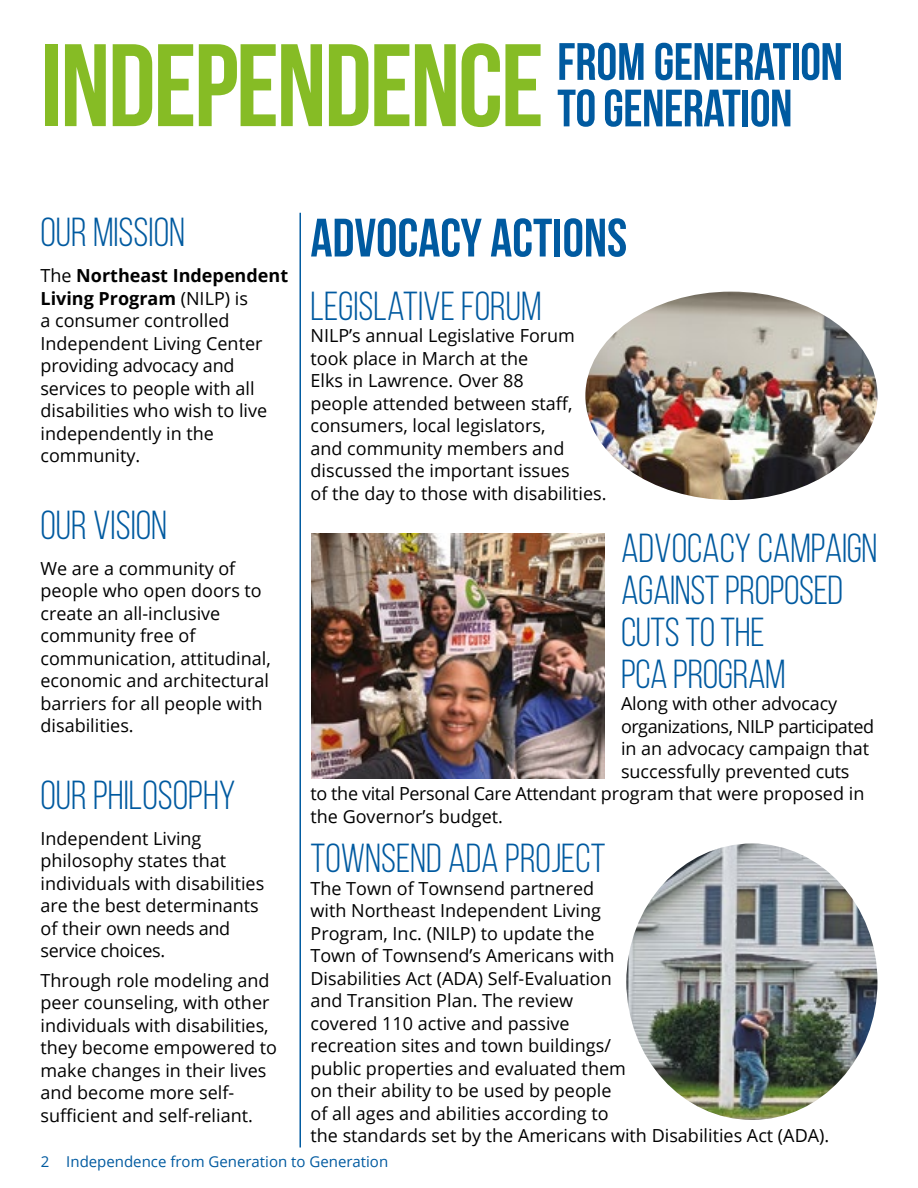
<style>
.page{position:relative;width:918px;height:1188px;background:#fff}
.page>*{position:absolute;margin:0;border:0;box-sizing:border-box;transform-origin:0 0}
.Paragraph_Style_9{font:700 117px "Bebas Neue";letter-spacing:-.02em;color:#86bc25}
.Paragraph_Style_15{font:700 54px "Bebas Neue";color:#005aa0}
.Paragraph_Style_9-2{font:700 52.5px/46.5px "Bebas Neue";letter-spacing:-.01em;color:#005aa0}
.Paragraph_Style_15-2{font:40.5px/42px "Bebas Neue";color:#005aa0}
.Paragraph_Style_14{font:40.5px "Bebas Neue";color:#005aa0}
.Paragraph_Style_15-3{font:18px/22.5px "Open Sans";color:#000}
.t1{font:15px "Open Sans";color:#005aa0}
.s1{font-weight:700}
</style>
<div class="page">
<img style="left:311px;top:533px;width:294px;height:246px">
<hr style="left:299px;top:213px;width:2px;height:935px;background:#005aa0">
<img style="left:585px;top:292px;width:293px;height:208px">
<img style="left:626px;top:843px;width:252px;height:277px">
<p class="Paragraph_Style_9" style="left:40px;top:22px;width:505px">INDEPENDENCE</p>
<p class="Paragraph_Style_9-2" style="left:557px;top:38px;width:287px">FROM GENERATION<br>TO GENERATION</p>
<p class="Paragraph_Style_14" style="left:40px;top:211px;width:146px">OUR MISSION</p>
<p class="Paragraph_Style_15-3" style="left:40px;top:264px;width:249px">The <span class="s1">Northeast Independent<br>Living Program</span> (NILP) is<br>a consumer controlled<br>Independent Living Center providing advocacy and services to people with all disabilities who wish to live independently in the community.</p>
<p class="Paragraph_Style_15-2" style="left:40px;top:504px;width:128px">OUR VISION</p>
<p class="Paragraph_Style_15-3" style="left:40px;top:557px;width:232px">We are a community of people who open doors to create an all-inclusive community free of communication, attitudinal, economic and architectural barriers for all people with disabilities.</p>
<p class="Paragraph_Style_15-2" style="left:40px;top:774px;width:197px">OUR PHILOSOPHY</p>
<p class="Paragraph_Style_15-3" style="left:40px;top:827px;width:225px">Independent Living philosophy states that individuals with disabilities are the best determinants of their own needs and service choices.</p>
<p class="Paragraph_Style_15-3" style="left:40px;top:968px;width:238px">Through role modeling and peer counseling, with other individuals with disabilities, they become empowered to make changes in their lives and become more self&shy;sufficient and self-reliant.</p>
<p class="Paragraph_Style_15" style="left:310px;top:208px;width:318px">ADVOCACY ACTIONS</p>
<p class="Paragraph_Style_15-2" style="left:310px;top:284px;width:233px">LEGISLATIVE FORUM</p>
<p class="Paragraph_Style_15-3" style="left:310px;top:324px;width:298px">NILP’s annual Legislative Forum took place in March at the<br>Elks in Lawrence. Over 88<br>people attended between staff, consumers, local legislators,<br>and community members and discussed the important issues<br>of the day to those with disabilities.</p>
<p class="Paragraph_Style_15-2" style="left:621px;top:527px;width:258px">ADVOCACY CAMPAIGN<br>AGAINST PROPOSED<br>CUTS TO THE<br>PCA PROGRAM</p>
<p class="Paragraph_Style_15-3" style="left:621px;top:692px;width:255px">Along with other advocacy organizations, NILP participated in an advocacy campaign that successfully prevented cuts</p>
<p class="Paragraph_Style_15-3" style="left:310px;top:782px;width:555px">to the vital Personal Care Attendant program that were proposed in the Governor’s budget.</p>
<p class="Paragraph_Style_15-2" style="left:310px;top:837px;width:296px">TOWNSEND ADA PROJECT</p>
<p class="Paragraph_Style_15-3" style="left:310px;top:877px;width:520px">The Town of Townsend partnered<br>with Northeast Independent Living<br>Program, Inc. (NILP) to update the<br>Town of Townsend’s Americans with<br>Disabilities Act (ADA) Self-Evaluation<br>and Transition Plan. The review<br>covered 110 active and passive<br>recreation sites and town buildings/<br>public properties and evaluated them<br>on their ability to be used by people<br>of all ages and abilities according to<br>the standards set by the Americans with Disabilities Act (ADA).</p>
<p class="t1" style="left:41px;top:1152px;width:349px">2 Independence from Generation to Generation</p>
</div>
